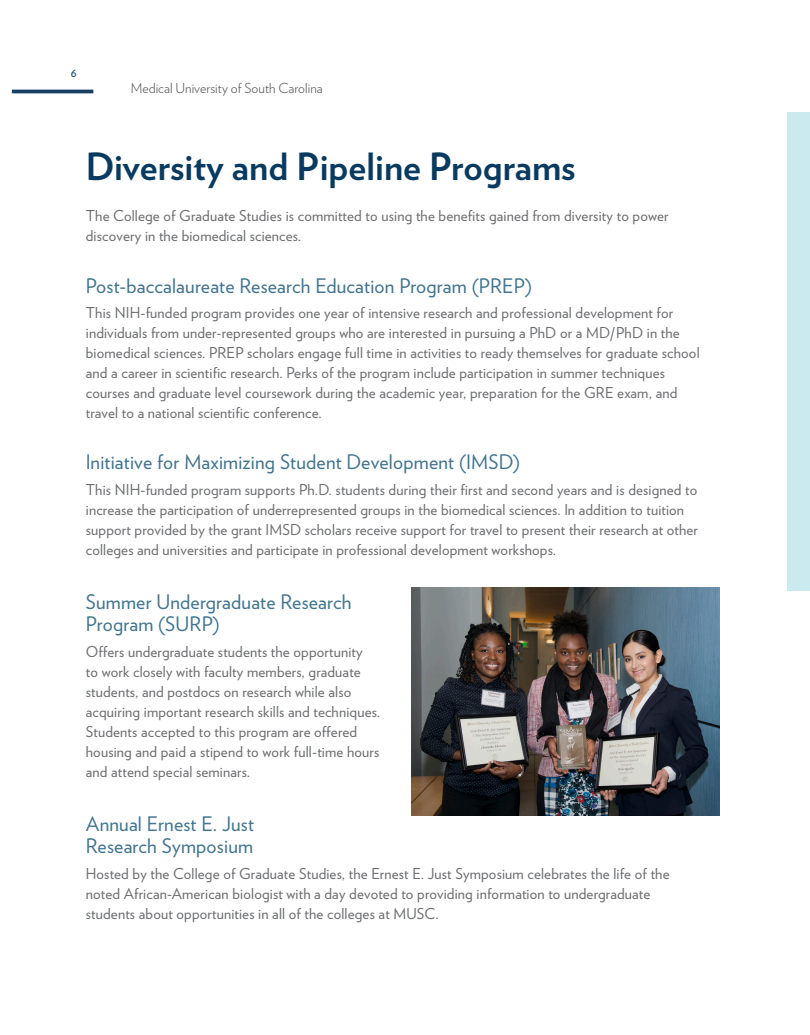
<style>
.page{position:relative;width:810px;height:1035px;background:#fff}
.page>*{position:absolute;margin:0;border:0;box-sizing:border-box;transform-origin:0 0}
.Quotes{font:700 37.5px "Verlag";color:#093a5f}
.t1{font:20px/22.5px "Verlag";letter-spacing:.01em;color:#41748e}
.t2{font:15px/20px "Verlag";letter-spacing:.01em;color:#6c6d70}
.t3{font:300 13.75px "Verlag";color:#57585a}
.t4{font:12.5px "Verlag";color:#154064}
</style>
<div class="page">
<div style="left:788px;top:112px;width:22px;height:479px;background:#cbeaef"></div>
<hr style="left:12px;top:90px;width:81px;height:3px;background:#154064">
<img style="left:412px;top:588px;width:308px;height:228px">
<p class="t4" style="left:71px;top:64px;width:8px">6</p>
<p class="t3" style="left:131px;top:78px;width:193px">Medical University of South Carolina</p>
<h2 class="Quotes" style="left:86px;top:137px;width:491px">Diversity and Pipeline Programs</h2>
<p class="t2" style="left:86px;top:205px;width:584px">The College of Graduate Studies is committed to using the benefits gained from diversity to power discovery in the biomedical sciences.</p>
<p class="t1" style="left:86px;top:273px;width:448px">Post-baccalaureate Research Education Program (PREP)</p>
<p class="t2" style="left:86px;top:302px;width:615px">This NIH-funded program provides one year of intensive research and professional development for individuals from under-represented groups who are interested in pursuing a PhD or a MD/PhD in the biomedical sciences. PREP scholars engage full time in activities to ready themselves for graduate school and a career in scientific research. Perks of the program include participation in summer techniques courses and graduate level coursework during the academic year, preparation for the GRE exam, and travel to a national scientific conference.</p>
<p class="t1" style="left:86px;top:450px;width:436px">Initiative for Maximizing Student Development (IMSD)</p>
<p class="t2" style="left:86px;top:479px;width:614px">This NIH-funded program supports Ph.D. students during their first and second years and is designed to increase the participation of underrepresented groups in the biomedical sciences. In addition to tuition support provided by the grant IMSD scholars receive support for travel to present their research at other colleges and universities and participate in professional development workshops.</p>
<p class="t1" style="left:86px;top:589px;width:267px">Summer Undergraduate Research<br>Program (SURP)</p>
<p class="t2" style="left:86px;top:641px;width:296px">Offers undergraduate students the opportunity<br>to work closely with faculty members, graduate students, and postdocs on research while also acquiring important research skills and techniques.<br>Students accepted to this program are offered housing and paid a stipend to work full-time hours and attend special seminars.</p>
<p class="t1" style="left:86px;top:811px;width:170px">Annual Ernest E. Just<br>Research Symposium</p>
<p class="t2" style="left:86px;top:863px;width:585px">Hosted by the College of Graduate Studies, the Ernest E. Just Symposium celebrates the life of the noted African-American biologist with a day devoted to providing information to undergraduate students about opportunities in all of the colleges at MUSC.</p>
</div>
